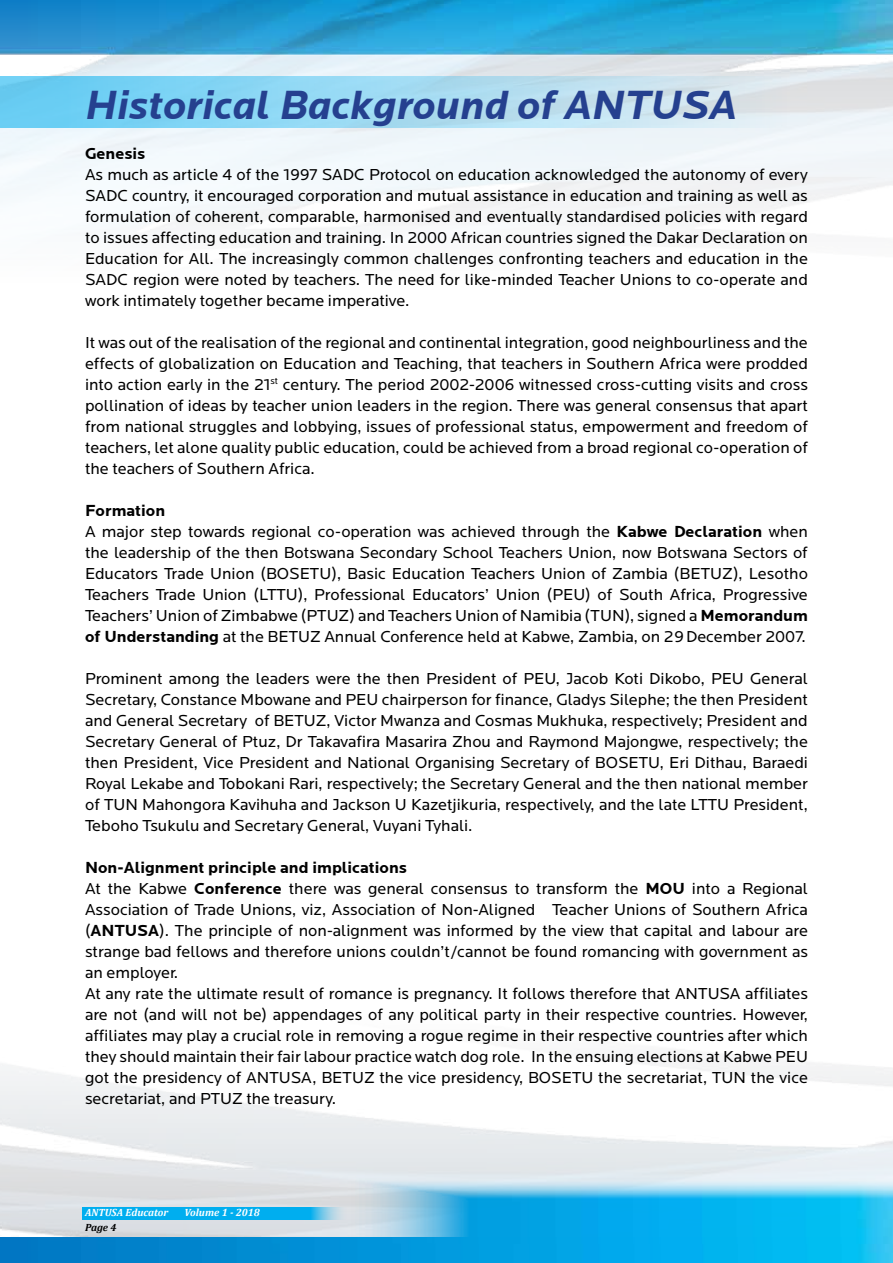
<style>
.page{position:relative;width:893px;height:1263px;background:#fff}
.page>*{position:absolute;margin:0;border:0;box-sizing:border-box;transform-origin:0 0}
.t1{font:italic 700 42px "Locator";color:#25408f}
.t2{font:16.5px/21px "Locator";color:#000;text-align:justify}
.t3{font:700 16.5px "Locator";color:#000}
.t4{font:italic 700 10.5px "Cambria";color:#fff}
.t5{font:italic 700 10.5px "Cambria";color:#000}
.s1{font-weight:700}
</style>
<div class="page">
<img style="left:0;top:0;width:893px;height:229px">
<img style="left:0;top:1059px;width:893px;height:178px">
<img style="left:0;top:1237px;width:893px;height:26px">
<img style="left:341px;top:1178px;width:552px;height:66px">
<div style="left:82px;top:1207px;width:267px;height:12px;background:#00aeef"></div>
<div style="left:0;top:77px;width:787px;height:51px;background:linear-gradient(to right,#60ccf6,#e3e8ed)"></div>
<h1 class="t1" style="left:85px;top:83px;width:653px">Historical Background of ANTUSA</h1>
<p class="t3" style="left:85px;top:145px;width:62px">Genesis</p>
<p class="t2" style="left:85px;top:164px;width:724px">As much as article 4 of the 1997 SADC Protocol on education acknowledged the autonomy of every SADC country, it encouraged corporation and mutual assistance in education and training as well as formulation of coherent, comparable, harmonised and eventually standardised policies with regard to issues affecting education and training. In 2000 African countries signed the Dakar Declaration on Education for All. The increasingly common challenges confronting teachers and education in the SADC region were noted by teachers. The need for like-minded Teacher Unions to co-operate and work intimately together became imperative.</p>
<p class="t2" style="left:85px;top:332px;width:724px">It was out of the realisation of the regional and continental integration, good neighbourliness and the effects of globalization on Education and Teaching, that teachers in Southern Africa were prodded into action early in the 21<sup>st</sup> century. The period 2002-2006 witnessed cross-cutting visits and cross pollination of ideas by teacher union leaders in the region. There was general consensus that apart from national struggles and lobbying, issues of professional status, empowerment and freedom of teachers, let alone quality public education, could be achieved from a broad regional co-operation of the teachers of Southern Africa.</p>
<p class="t2" style="left:85px;top:500px;width:724px;text-align:left"><span class="s1">Formation<br></span>A major step towards regional co-operation was achieved through the <span class="s1">Kabwe Declaration</span> when the leadership of the then Botswana Secondary School Teachers Union, now Botswana Sectors of Educators Trade Union (BOSETU), Basic Education Teachers Union of Zambia (BETUZ), Lesotho Teachers Trade Union (LTTU), Professional Educators’ Union (PEU) of South Africa, Progressive Teachers’ Union of Zimbabwe (PTUZ) and Teachers Union of Namibia (TUN), signed a <span class="s1">Memorandum of Understanding</span> at the BETUZ Annual Conference held at Kabwe, Zambia, on 29December 2007.</p>
<p class="t2" style="left:85px;top:668px;width:724px">Prominent among the leaders were the then President of PEU, Jacob Koti Dikobo, PEU General Secretary, Constance Mbowane and PEU chairperson for finance, Gladys Silephe; the then President and General Secretary of BETUZ, Victor Mwanza and Cosmas Mukhuka, respectively; President and Secretary General of Ptuz, Dr Takavafira Masarira Zhou and Raymond Majongwe, respectively; the then President, Vice President and National Organising Secretary of BOSETU, Eri Dithau, Baraedi Royal Lekabe and Tobokani Rari, respectively; the Secretary General and the then national member of TUN Mahongora Kavihuha and Jackson U Kazetjikuria, respectively, and the late LTTU President, Teboho Tsukulu and Secretary General, Vuyani Tyhali.</p>
<p class="t2" style="left:85px;top:857px;width:724px;text-align:left"><span class="s1">Non-Alignment principle and implications<br></span>At the Kabwe <span class="s1">Conference</span> there was general consensus to transform the <span class="s1">MOU</span> into a Regional Association of Trade Unions, viz, Association of Non-Aligned Teacher Unions of Southern Africa (<span class="s1">ANTUSA</span>). The principle of non-alignment was informed by the view that capital and labour are strange bad fellows and therefore unions couldn’t/cannot be found romancing with government as an employer.<br>At any rate the ultimate result of romance is pregnancy. It follows therefore that ANTUSA affiliates are not (and will not be) appendages of any political party in their respective countries. However, affiliates may play a crucial role in removing a rogue regime in their respective countries after which they should maintain their fair labour practice watch dog role. In the ensuing elections at Kabwe PEU got the presidency of ANTUSA, BETUZ the vice presidency, BOSETU the secretariat, TUN the vice secretariat, and PTUZ the treasury.</p>
<p class="t4" style="left:85px;top:1206px;width:85px">ANTUSA Educator</p>
<p class="t4" style="left:185px;top:1206px;width:77px">Volume 1 - 2018</p>
<p class="t5" style="left:85px;top:1221px;width:33px">Page 4</p>
</div>
